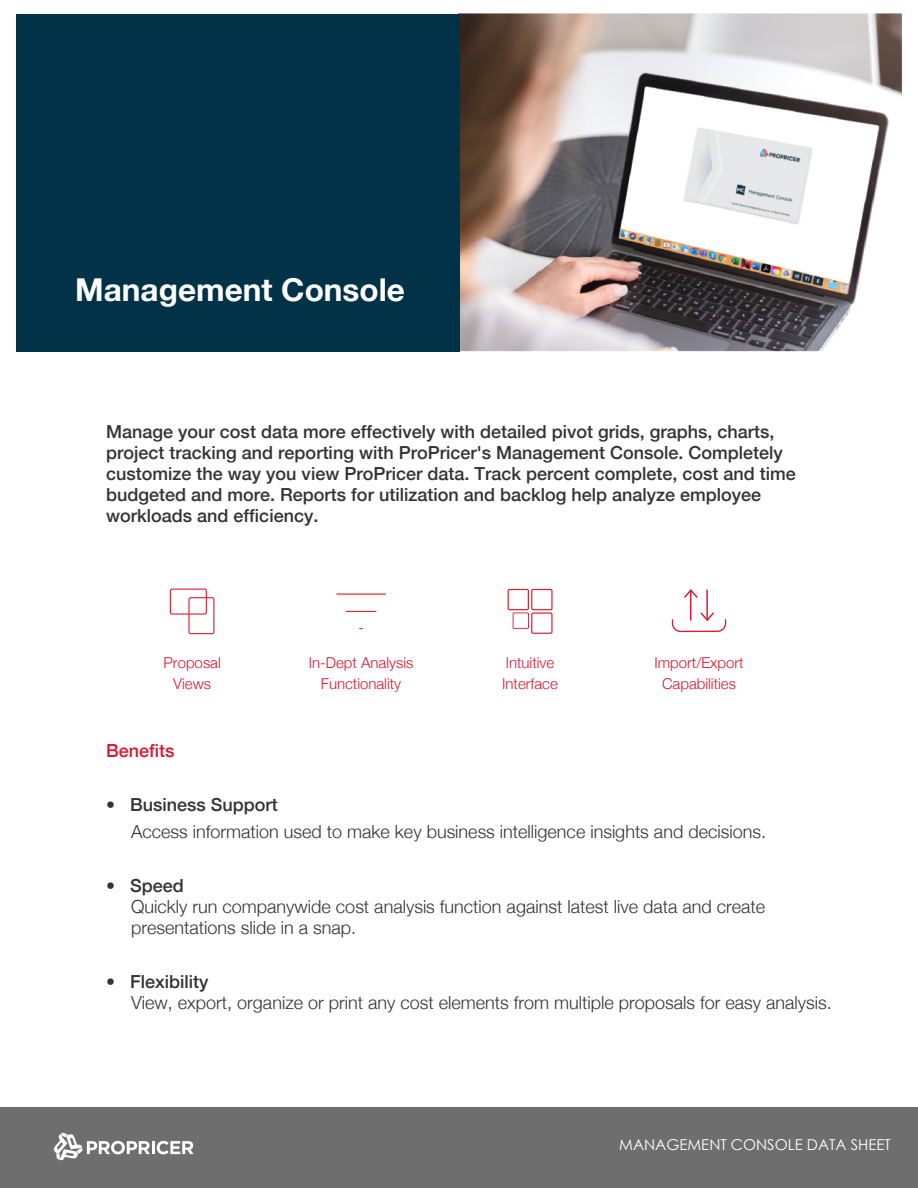
<style>
.page{position:relative;width:918px;height:1188px;background:#fff}
.page>*{position:absolute;margin:0;border:0;box-sizing:border-box;transform-origin:0 0}
.t1{font:700 31.5px "Helvetica Neue";color:#fff}
.t2{font:500 18px/21px "Helvetica Neue";color:#333}
.t3{font:300 18px/21px "Helvetica Neue";color:#333}
.t4{font:500 18px "Helvetica Neue";color:#db162f}
.t5{font:300 15px/20.2px "Helvetica Neue";color:#db162f;text-align:center}
.t6{font:15px "Century Gothic";color:#fff}
</style>
<div class="page">
<img style="left:382px;top:13px;width:520px;height:339px">
<div style="left:16px;top:14px;width:444px;height:337px;background:#013247"></div>
<div style="left:0;top:1107px;width:918px;height:81px;background:#6e6e6e"></div>
<svg style="left:54px;top:1133px;width:140px;height:27px"></svg>
<hr style="left:706px;top:590px;width:2px;height:30px;background:#da1f30">
<svg style="left:671px;top:611px;width:56px;height:22px"></svg>
<hr style="left:690px;top:590px;width:2px;height:30px;background:#da1f30">
<svg style="left:684px;top:589px;width:14px;height:10px"></svg>
<svg style="left:508px;top:589px;width:45px;height:45px"></svg>
<div style="left:170px;top:589px;width:37px;height:26px;border:1px solid #db1f30;border-radius:2px"></div>
<div style="left:188px;top:597px;width:26px;height:37px;border:1px solid #db1f30;border-radius:2px"></div>
<div style="left:336px;top:593px;width:51px;height:2px;border:1px solid #fff"></div>
<div style="left:345px;top:610px;width:32px;height:3px;border:1px solid #fff"></div>
<h1 class="t1" style="left:75px;top:265px;width:331px">Management Console</h1>
<p class="t2" style="left:106px;top:419px;width:691px">Manage your cost data more effectively with detailed pivot grids, graphs, charts, project tracking and reporting with ProPricer's Management Console. Completely customize the way you view ProPricer data. Track percent complete, cost and time budgeted and more. Reports for utilization and backlog help analyze employee workloads and efficiency.</p>
<p class="t5" style="left:164px;top:652px;width:59px">Proposal<br>Views</p>
<p class="t5" style="left:309px;top:652px;width:106px">In-Dept Analysis<br>Functionality</p>
<p class="t4" style="left:106px;top:736px;width:70px">Benefits</p>
<p class="t5" style="left:502px;top:652px;width:57px;text-align:left">Intuitive<br>Interface</p>
<p class="t5" style="left:654px;top:652px;width:91px">Import/Export<br>Capabilities</p>
<p class="t2" style="left:130px;top:793px;width:149px">Business Support</p>
<p class="t3" style="left:131px;top:820px;width:636px">Access information used to make key business intelligence insights and decisions.</p>
<p class="t2" style="left:130px;top:874px;width:55px">Speed</p>
<p class="t3" style="left:131px;top:895px;width:635px">Quickly run companywide cost analysis function against latest live data and create presentations slide in a snap.</p>
<p class="t2" style="left:130px;top:970px;width:80px">Flexibility</p>
<p class="t3" style="left:131px;top:991px;width:702px">View, export, organize or print any cost elements from multiple proposals for easy analysis.</p>
<p class="t6" style="left:619px;top:1135px;width:273px">MANAGEMENT CONSOLE DATA SHEET</p>
</div>
